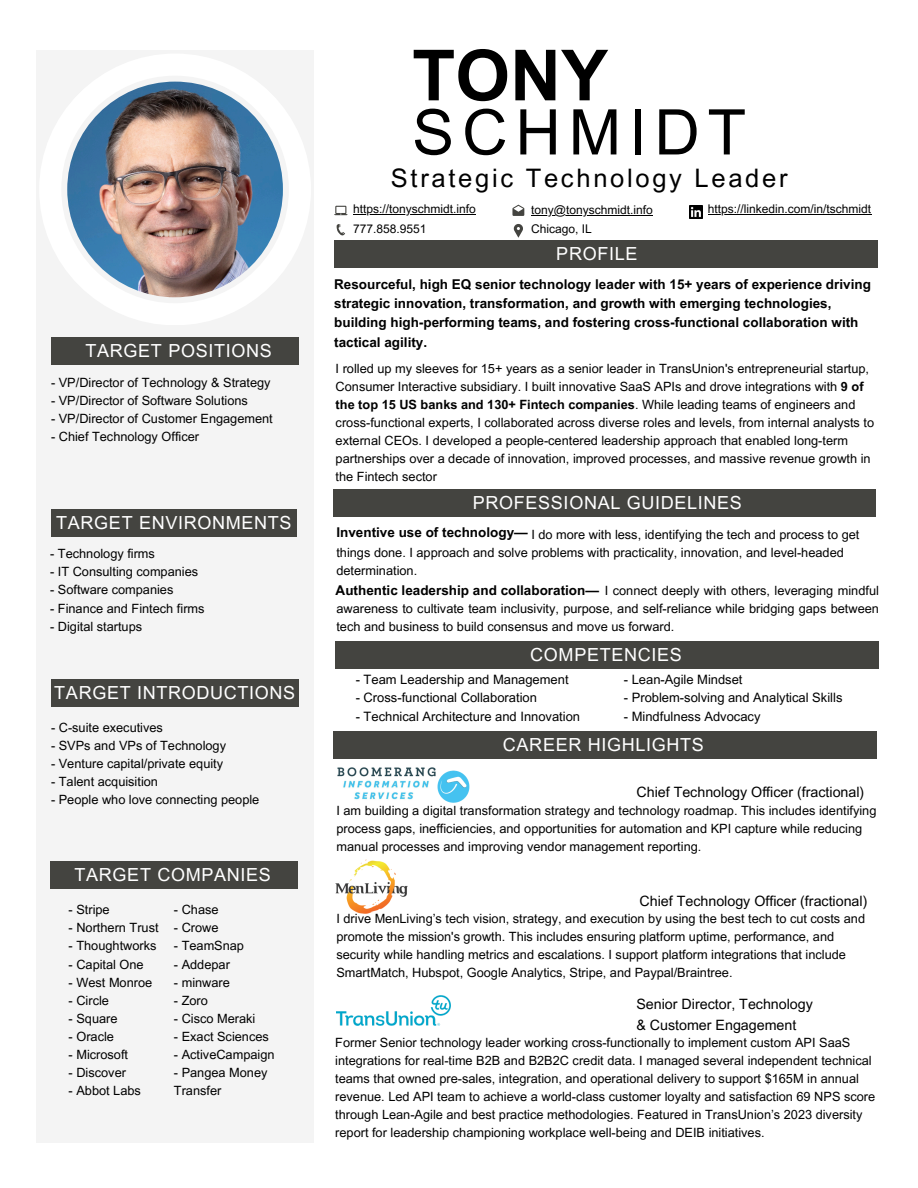
<style>
.page{position:relative;width:918px;height:1188px;background:#fff}
.page>*{position:absolute;margin:0;border:0;box-sizing:border-box;transform-origin:0 0}
.t1{font:700 70.5px "Arial MT Pro";color:#000}
.t2{font:63px "Arial MT Pro";letter-spacing:.125em;color:#000}
.t3{font:25.5px "Arial MT Pro";letter-spacing:.105em;color:#000}
.t4{font:18px "Arial MT Pro";letter-spacing:.035em;color:#fff}
.t5{font:14.25px/20.2px "Arial MT Pro";color:#000}
.t6{font:700 13.5px/19.2px "Arial MT Pro";color:#000}
.t7{font:12.9px "Arial MT Pro";color:#000}
.t8{font:12.75px/18px "Arial MT Pro";color:#000}
.t9{font:12px "Arial MT Pro";color:#000}
.s1{font-weight:700}
.s2{font-weight:700;font-size:13.5px}
</style>
<div class="page">
<div style="left:36px;top:50px;width:278px;height:1093px;background:#f4f4f4"></div>
<svg style="left:40px;top:54px;width:270px;height:271px"></svg>
<div style="left:51px;top:338px;width:248px;height:27px;background:#444440"></div>
<div style="left:51px;top:509px;width:246px;height:28px;background:#444440"></div>
<div style="left:51px;top:679px;width:248px;height:27px;background:#444440"></div>
<div style="left:50px;top:861px;width:248px;height:27px;background:#444440"></div>
<div style="left:333px;top:490px;width:543px;height:27px;background:#444440"></div>
<div style="left:334px;top:240px;width:544px;height:28px;background:#444440"></div>
<img style="left:689px;top:205px;width:14px;height:14px">
<svg style="left:337px;top:224px;width:8px;height:11px"></svg>
<svg style="left:334px;top:206px;width:14px;height:9px"></svg>
<hr style="left:353px;top:214px;width:123px;height:1px;background:#000">
<svg style="left:512px;top:205px;width:12px;height:11px"></svg>
<svg style="left:514px;top:224px;width:9px;height:13px"></svg>
<hr style="left:531px;top:215px;width:122px;height:1px;background:#000">
<img style="left:337px;top:767px;width:101px;height:33px">
<div style="left:333px;top:731px;width:543px;height:28px;background:#444440"></div>
<div style="left:335px;top:642px;width:544px;height:27px;background:#444440"></div>
<img style="left:438px;top:771px;width:31px;height:32px">
<img style="left:335px;top:859px;width:72px;height:54px">
<img style="left:336px;top:995px;width:114px;height:31px">
<hr style="left:708px;top:214px;width:163px;height:1px;background:#000">
<h4 class="t4" style="left:86px;top:344px;width:188px">TARGET POSITIONS</h4>
<p class="t8" style="left:51px;top:375px;width:221px">- VP/Director of Technology &amp; Strategy</p>
<p class="t8" style="left:51px;top:393px;width:198px">- VP/Director of Software Solutions</p>
<p class="t8" style="left:51px;top:411px;width:223px">- VP/Director of Customer Engagement</p>
<h4 class="t8" style="left:51px;top:429px;width:150px">- Chief Technology Officer</h4>
<p class="t4" style="left:56px;top:516px;width:237px">TARGET ENVIRONMENTS</p>
<p class="t8" style="left:50px;top:546px;width:106px">- Technology firms</p>
<h4 class="t8" style="left:50px;top:565px;width:150px">- IT Consulting companies</h4>
<p class="t8" style="left:50px;top:583px;width:125px">- Software companies</p>
<p class="t8" style="left:50px;top:601px;width:156px">- Finance and Fintech firms</p>
<p class="t8" style="left:50px;top:619px;width:94px">- Digital startups</p>
<p class="t4" style="left:54px;top:685px;width:243px">TARGET INTRODUCTIONS</p>
<p class="t8" style="left:51px;top:720px;width:113px">- C-suite executives</p>
<p class="t8" style="left:51px;top:738px;width:177px">- SVPs and VPs of Technology</p>
<p class="t8" style="left:51px;top:756px;width:174px">- Venture capital/private equity</p>
<p class="t8" style="left:51px;top:775px;width:108px">- Talent acquisition</p>
<p class="t8" style="left:51px;top:793px;width:210px">- People who love connecting people</p>
<p class="t4" style="left:75px;top:868px;width:198px">TARGET COMPANIES</p>
<p class="t8" style="left:69px;top:902px;width:43px">- Stripe</p>
<p class="t8" style="left:69px;top:921px;width:91px">- Northern Trust</p>
<p class="t8" style="left:69px;top:939px;width:89px">- Thoughtworks</p>
<p class="t8" style="left:69px;top:957px;width:77px">- Capital One</p>
<p class="t8" style="left:69px;top:975px;width:85px">- West Monroe</p>
<p class="t8" style="left:69px;top:993px;width:42px">- Circle</p>
<p class="t8" style="left:69px;top:1011px;width:50px">- Square</p>
<p class="t8" style="left:69px;top:1029px;width:47px">- Oracle</p>
<p class="t8" style="left:69px;top:1047px;width:61px">- Microsoft</p>
<p class="t8" style="left:69px;top:1065px;width:59px">- Discover</p>
<p class="t8" style="left:69px;top:1083px;width:74px">- Abbot Labs</p>
<p class="t8" style="left:174px;top:902px;width:46px">- Chase</p>
<p class="t8" style="left:174px;top:921px;width:46px">- Crowe</p>
<p class="t8" style="left:174px;top:939px;width:72px">- TeamSnap</p>
<h1 class="t8" style="left:174px;top:957px;width:57px">- Addepar</h1>
<p class="t8" style="left:174px;top:975px;width:57px">- minware</p>
<h3 class="t8" style="left:174px;top:993px;width:36px">- Zoro</h3>
<p class="t8" style="left:174px;top:1011px;width:83px">- Cisco Meraki</p>
<p class="t8" style="left:174px;top:1029px;width:96px">- Exact Sciences</p>
<p class="t8" style="left:174px;top:1047px;width:102px">- ActiveCampaign</p>
<p class="t8" style="left:174px;top:1065px;width:95px">- Pangea Money</p>
<p class="t8" style="left:174px;top:1083px;width:49px">Transfer</p>
<p class="t1" style="left:412px;top:49px;width:197px">TONY</p>
<p class="t2" style="left:412px;top:109px;width:335px">SCHMIDT</p>
<p class="t3" style="left:391px;top:169px;width:398px">Strategic Technology Leader</p>
<p class="t9" style="left:353px;top:204px;width:124px">https://tonyschmidt.info</p>
<h4 class="t9" style="left:353px;top:224px;width:75px">777.858.9551</h4>
<p class="t9" style="left:531px;top:206px;width:123px">tony@tonyschmidt.info</p>
<p class="t9" style="left:531px;top:224px;width:62px">Chicago, IL</p>
<h4 class="t4" style="left:556px;top:247px;width:83px">PROFILE</h4>
<h5 class="t9" style="left:708px;top:204px;width:165px">https://linkedin.com/in/tschmidt</h5>
<p class="t6" style="left:334px;top:276px;width:538px">Resourceful, high EQ senior technology leader with 15+ years of experience driving strategic innovation, transformation, and growth with emerging technologies, building high-performing teams, and fostering cross-functional collaboration with tactical agility.</p>
<p class="t8" style="left:336px;top:361px;width:540px">I rolled up my sleeves for 15+ years as a senior leader in TransUnion's entrepreneurial startup, Consumer Interactive subsidiary. I built innovative SaaS APIs and drove integrations with <span class="s1">9 of the top 15 US banks and 130+ Fintech companies</span>. While leading teams of engineers and cross-functional experts, I collaborated across diverse roles and levels, from internal analysts to external CEOs. I developed a people-centered leadership approach that enabled long-term partnerships over a decade of innovation, improved processes, and massive revenue growth in the Fintech sector</p>
<p class="t4" style="left:473px;top:496px;width:271px">PROFESSIONAL GUIDELINES</p>
<h6 class="t6" style="left:336px;top:524px;width:193px">Inventive use of technology—</h6>
<p class="t8" style="left:336px;top:527px;width:525px;text-indent:195px">I do more with less, identifying the tech and process to get things done. I approach and solve problems with practicality, innovation, and level-headed determination.</p>
<h6 class="t8" style="left:336px;top:583px;width:545px"><span class="s2">Authentic leadership and collaboration—</span> I connect deeply with others, leveraging mindful</h6>
<p class="t8" style="left:336px;top:601px;width:544px">awareness to cultivate team inclusivity, purpose, and self-reliance while bridging gaps between tech and business to build consensus and move us forward.</p>
<p class="t4" style="left:530px;top:648px;width:153px">COMPETENCIES</p>
<p class="t7" style="left:356px;top:675px;width:214px">- Team Leadership and Management</p>
<p class="t7" style="left:356px;top:693px;width:183px">- Cross-functional Collaboration</p>
<p class="t7" style="left:356px;top:711px;width:226px">- Technical Architecture and Innovation</p>
<h4 class="t7" style="left:624px;top:675px;width:120px">- Lean-Agile Mindset</h4>
<h4 class="t7" style="left:624px;top:693px;width:220px">- Problem-solving and Analytical Skills</h4>
<h4 class="t7" style="left:624px;top:711px;width:138px">- Mindfulness Advocacy</h4>
<p class="t4" style="left:503px;top:738px;width:203px">CAREER HIGHLIGHTS</p>
<h5 class="t5" style="left:637px;top:784px;width:229px">Chief Technology Officer (fractional)</h5>
<h5 class="t8" style="left:336px;top:803px;width:541px">I am building a digital transformation strategy and technology roadmap. This includes identifying process gaps, inefficiencies, and opportunities for automation and KPI capture while reducing manual processes and improving vendor management reporting.</h5>
<p class="t5" style="left:640px;top:892px;width:229px">Chief Technology Officer (fractional)</p>
<h4 class="t8" style="left:336px;top:911px;width:530px">I drive MenLiving’s tech vision, strategy, and execution by using the best tech to cut costs and promote the mission's growth. This includes ensuring platform uptime, performance, and security while handling metrics and escalations. I support platform integrations that include SmartMatch, Hubspot, Google Analytics, Stripe, and Paypal/Braintree.</h4>
<p class="t5" style="left:636px;top:996px;width:178px">Senior Director, Technology &amp; Customer Engagement</p>
<h4 class="t8" style="left:335px;top:1035px;width:541px">Former Senior technology leader working cross-functionally to implement custom API SaaS integrations for real-time B2B and B2B2C credit data. I managed several independent technical teams that owned pre-sales, integration, and operational delivery to support $165M in annual revenue. Led API team to achieve a world-class customer loyalty and satisfaction 69 NPS score through Lean-Agile and best practice methodologies. Featured in TransUnion’s 2023 diversity report for leadership championing workplace well-being and DEIB initiatives.</h4>
</div>
